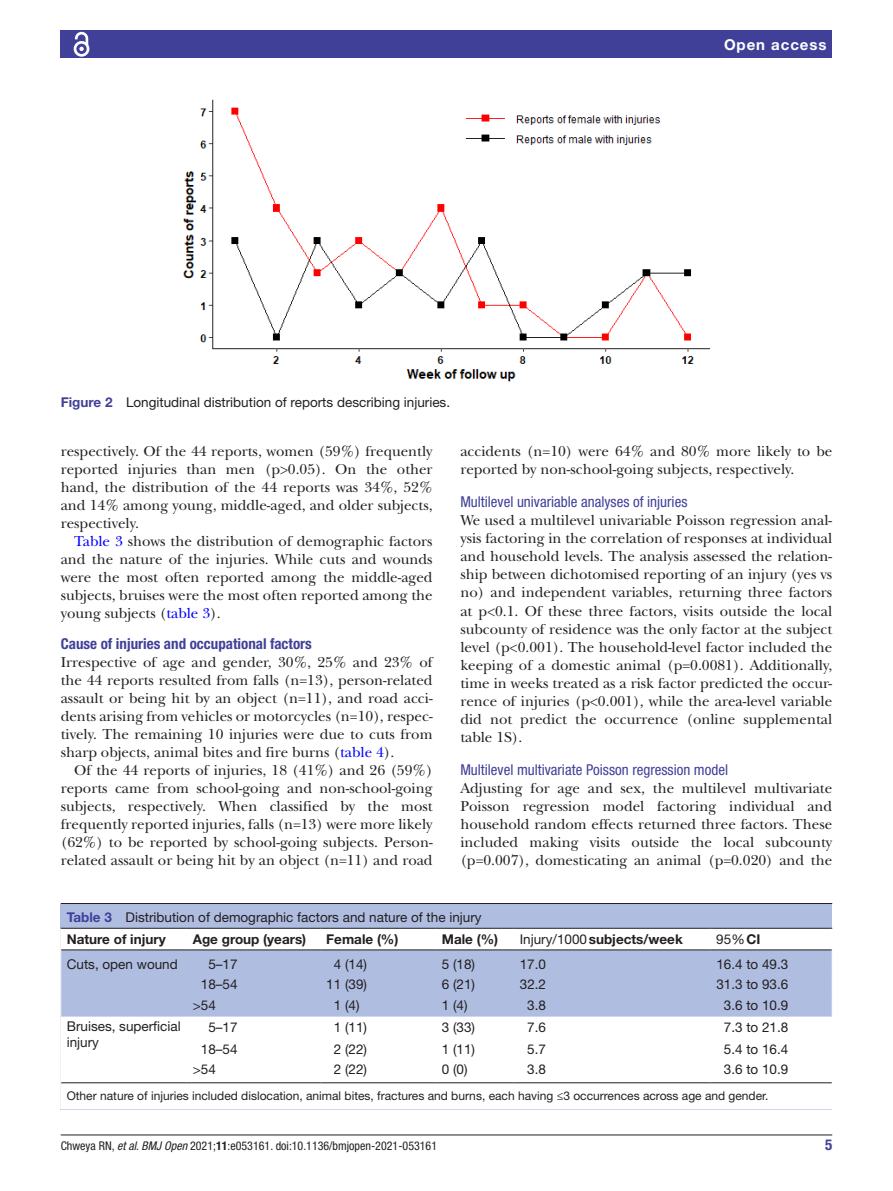
<style>
.page{position:relative;width:893px;height:1191px;background:#fff}
.page>*{position:absolute;margin:0;border:0;box-sizing:border-box;transform-origin:0 0}
.t1{font:15px/18px "New Baskerville";color:#231f20;text-align:justify}
.t2{font:condensed 15px "Helvetica Neue LT Std";color:#414099}
.t3{font:700 condensed 15px "Helvetica Neue LT Std";color:#414099}
.t4{font:700 15px "Helvetica Neue LT Std";letter-spacing:.065em;color:#fff}
.t5{font:13.5px/22px "Helvetica Neue LT Std";color:#231f20}
.t6{font:700 13.5px "Helvetica Neue LT Std";color:#231f20}
.t7{font:12px "Helvetica Neue LT Std";color:#231f20}
.t8{font:condensed 12px "Helvetica Neue LT Std";color:#231f20}
.s1{font-weight:700;color:#414099}
.s2{color:#00f}
.s3{font-weight:700}
.s4{font-weight:400}
.s5{font-style:italic}
</style>
<div class="page">
<hr style="left:61px;top:1134px;width:771px;height:1px;background:#231f20">
<div style="left:61px;top:31px;width:771px;height:27px;background:#414099"></div>
<svg style="left:73px;top:31px;width:17px;height:26px"></svg>
<div style="left:61px;top:904px;width:771px;height:205px;background:#afbde1"></div>
<hr style="left:61px;top:903px;width:771px;height:1px;background:#231f20">
<div style="left:61px;top:929px;width:771px;height:180px;background:#fff"></div>
<svg style="left:61px;top:950px;width:771px;height:66px"></svg>
<hr style="left:61px;top:928px;width:126px;height:1px;background:#231f20">
<hr style="left:61px;top:949px;width:126px;height:1px;background:#231f20">
<hr style="left:187px;top:928px;width:133px;height:1px;background:#231f20">
<hr style="left:187px;top:949px;width:133px;height:1px;background:#231f20">
<hr style="left:320px;top:928px;width:116px;height:1px;background:#231f20">
<hr style="left:320px;top:949px;width:116px;height:1px;background:#231f20">
<hr style="left:436px;top:928px;width:78px;height:1px;background:#231f20">
<hr style="left:436px;top:949px;width:78px;height:1px;background:#231f20">
<hr style="left:514px;top:928px;width:196px;height:1px;background:#231f20">
<hr style="left:514px;top:949px;width:196px;height:1px;background:#231f20">
<hr style="left:710px;top:928px;width:122px;height:1px;background:#231f20">
<hr style="left:710px;top:949px;width:122px;height:1px;background:#231f20">
<hr style="left:187px;top:1082px;width:133px;height:1px;background:#231f20">
<hr style="left:320px;top:1082px;width:116px;height:1px;background:#231f20">
<hr style="left:436px;top:1082px;width:78px;height:1px;background:#231f20">
<hr style="left:514px;top:1082px;width:196px;height:1px;background:#231f20">
<hr style="left:710px;top:1082px;width:122px;height:1px;background:#231f20">
<hr style="left:61px;top:1082px;width:126px;height:1px;background:#231f20">
<svg style="left:60px;top:928px;width:1px;height:181px"></svg>
<hr style="left:67px;top:1099px;width:765px;height:2px;background:#fff">
<img style="left:183px;top:99px;width:528px;height:283px">
<p class="t4" style="left:724px;top:35px;width:104px">Open access</p>
<p class="t5" style="left:61px;top:391px;width:391px"><span class="s1">Figure 2</span> Longitudinal distribution of reports describing injuries.</p>
<p class="t1" style="left:61px;top:442px;width:373px">respectively. Of the 44 reports, women (59%) frequently reported injuries than men (p&gt;0.05). On the other hand, the distribution of the 44 reports was 34%, 52% and 14% among young, middle-aged, and older subjects, respectively.</p>
<p class="t1" style="left:61px;top:532px;width:373px;text-indent:14px"><span class="s2">Table 3</span> shows the distribution of demographic factors and the nature of the injuries. While cuts and wounds were the most often reported among the middle-aged subjects, bruises were the most often reported among the young subjects (<span class="s2">table 3</span>).</p>
<p class="t3" style="left:61px;top:635px;width:253px">Cause of injuries and occupational factors</p>
<p class="t1" style="left:61px;top:653px;width:373px">Irrespective of age and gender, 30%, 25% and 23% of the 44 reports resulted from falls (n=13), person-related assault or being hit by an object (n=11), and road acci&shy;dents arising from vehicles or motorcycles (n=10), respec&shy;tively. The remaining 10 injuries were due to cuts from sharp objects, animal bites and fire burns (<span class="s2">table 4</span>).</p>
<p class="t1" style="left:61px;top:761px;width:373px;text-indent:14px">Of the 44 reports of injuries, 18 (41%) and 26 (59%) reports came from school-going and non-school-going subjects, respectively. When classified by the most frequently reported injuries, falls (n=13) were more likely (62%) to be reported by school-going subjects. Person&shy;related assault or being hit by an object (n=11) and road</p>
<p class="t1" style="left:460px;top:442px;width:373px">accidents (n=10) were 64% and 80% more likely to be reported by non-school-going subjects, respectively.</p>
<p class="t2" style="left:460px;top:493px;width:229px">Multilevel univariable analyses of injuries</p>
<p class="t1" style="left:460px;top:512px;width:373px">We used a multilevel univariable Poisson regression anal&shy;ysis factoring in the correlation of responses at individual and household levels. The analysis assessed the relation&shy;ship between dichotomised reporting of an injury (yes vs no) and independent variables, returning three factors at p&lt;0.1. Of these three factors, visits outside the local subcounty of residence was the only factor at the subject level (p&lt;0.001). The household-level factor included the keeping of a domestic animal (p=0.0081). Additionally, time in weeks treated as a risk factor predicted the occur&shy;rence of injuries (p&lt;0.001), while the area-level variable did not predict the occurrence (online supplemental table 1S).</p>
<p class="t2" style="left:460px;top:761px;width:269px">Multilevel multivariate Poisson regression model</p>
<p class="t1" style="left:460px;top:779px;width:373px">Adjusting for age and sex, the multilevel multivariate Poisson regression model factoring individual and household random effects returned three factors. These included making visits outside the local subcounty (p=0.007), domesticating an animal (p=0.020) and the</p>
<p class="t5" style="left:67px;top:906px;width:416px"><span class="s1">Table 3</span> Distribution of demographic factors and nature of the injury<br><span class="s3">Nature of injury</span></p>
<p class="t6" style="left:193px;top:930px;width:115px">Age group (years)</p>
<p class="t6" style="left:326px;top:930px;width:74px">Female (%)</p>
<p class="t6" style="left:442px;top:930px;width:58px">Male (%)</p>
<p class="t6" style="left:520px;top:930px;width:164px"><span class="s4">Injury/1000</span>subjects/week</p>
<p class="t5" style="left:716px;top:928px;width:46px">95%<span class="s3">CI</span></p>
<p class="t5" style="left:67px;top:952px;width:113px">Cuts, open wound</p>
<p class="t5" style="left:208px;top:952px;width:31px">5–17</p>
<p class="t5" style="left:334px;top:952px;width:35px">4 (14)</p>
<p class="t5" style="left:442px;top:952px;width:35px">5 (18)</p>
<p class="t5" style="left:520px;top:952px;width:28px">17.0</p>
<p class="t5" style="left:716px;top:952px;width:74px">16.4 to 49.3</p>
<p class="t5" style="left:201px;top:972px;width:38px">18–54</p>
<p class="t5" style="left:326px;top:972px;width:42px">11 (39)</p>
<p class="t5" style="left:442px;top:972px;width:35px">6 (21)</p>
<p class="t5" style="left:520px;top:972px;width:28px">32.2</p>
<p class="t5" style="left:716px;top:972px;width:74px">31.3 to 93.6</p>
<p class="t5" style="left:193px;top:994px;width:25px">&gt;54</p>
<p class="t5" style="left:334px;top:994px;width:27px">1 (4)</p>
<p class="t5" style="left:442px;top:994px;width:27px">1 (4)</p>
<p class="t5" style="left:527px;top:994px;width:20px">3.8</p>
<p class="t5" style="left:724px;top:994px;width:66px">3.6 to 10.9</p>
<p class="t5" style="left:67px;top:1017px;width:115px;line-height:16.2px">Bruises, superficial injury</p>
<p class="t5" style="left:208px;top:1016px;width:31px">5–17</p>
<p class="t5" style="left:334px;top:1016px;width:35px">1 (11)</p>
<p class="t5" style="left:442px;top:1016px;width:35px">3 (33)</p>
<p class="t5" style="left:527px;top:1016px;width:20px">7.6</p>
<p class="t5" style="left:724px;top:1016px;width:66px">7.3 to 21.8</p>
<p class="t5" style="left:201px;top:1037px;width:38px">18–54</p>
<p class="t5" style="left:334px;top:1037px;width:35px">2 (22)</p>
<p class="t5" style="left:442px;top:1037px;width:35px">1 (11)</p>
<p class="t5" style="left:527px;top:1037px;width:20px">5.7</p>
<p class="t5" style="left:724px;top:1037px;width:66px">5.4 to 16.4</p>
<p class="t5" style="left:193px;top:1057px;width:25px">&gt;54</p>
<p class="t5" style="left:334px;top:1057px;width:35px">2 (22)</p>
<p class="t5" style="left:442px;top:1057px;width:27px">0 (0)</p>
<p class="t5" style="left:527px;top:1057px;width:20px">3.8</p>
<p class="t5" style="left:724px;top:1057px;width:66px">3.6 to 10.9</p>
<p class="t7" style="left:67px;top:1089px;width:703px">Other nature of injuries included dislocation, animal bites, fractures and burns, each having ≤3 occurrences across age and gender.</p>
<p class="t8" style="left:61px;top:1138px;width:378px">Chweya RN, <span class="s5">et al</span>. <span class="s5">BMJ Open</span> 2021;<span class="s3">11</span>:e053161. doi:10.1136/bmjopen-2021-053161</p>
<p class="t3" style="left:825px;top:1135px;width:9px">5</p>
</div>
